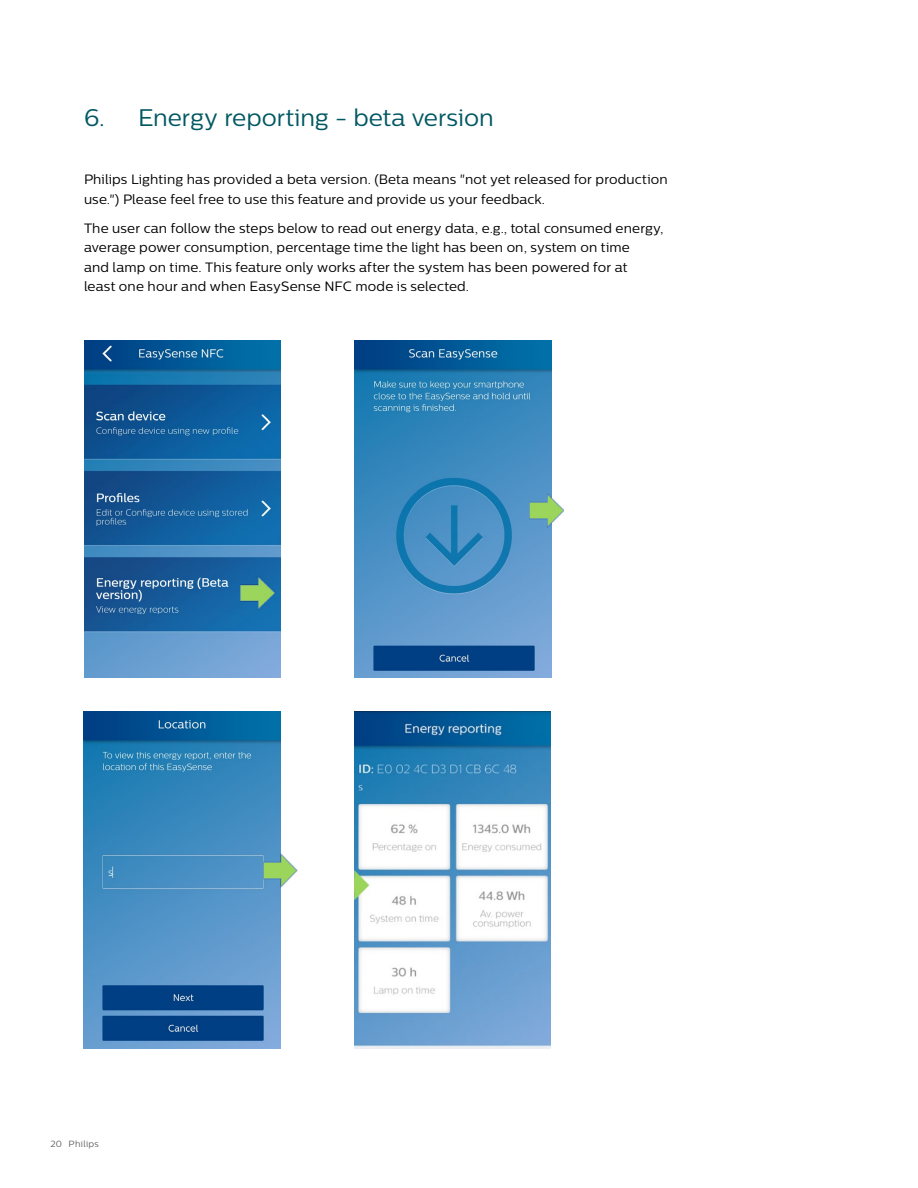
<style>
.page{position:relative;width:918px;height:1188px;background:#fff}
.page>*{position:absolute;margin:0;border:0;box-sizing:border-box;transform-origin:0 0}
.t1{font:24px "Centrale Sans";color:#005862}
.t2{font:13.5px/19.5px "Centrale Sans";letter-spacing:.01em;color:#000}
.t3{font:9px "Centrale Sans";letter-spacing:.03em;color:#636466}
</style>
<div class="page">
<img style="left:354px;top:711px;width:196px;height:337px">
<img style="left:355px;top:340px;width:196px;height:338px">
<img style="left:84px;top:340px;width:196px;height:338px">
<img style="left:84px;top:711px;width:196px;height:337px">
<img style="left:529px;top:494px;width:35px;height:33px">
<img style="left:241px;top:576px;width:34px;height:34px">
<img style="left:263px;top:854px;width:35px;height:33px">
<h1 class="t1" style="left:84px;top:104px;width:411px">6. Energy reporting - beta version</h1>
<p class="t2" style="left:84px;top:169px;width:585px">Philips Lighting has provided a beta version. (Beta means "not yet released for production use.") Please feel free to use this feature and provide us your feedback.</p>
<p class="t2" style="left:84px;top:218px;width:581px">The user can follow the steps below to read out energy data, e.g., total consumed energy, average power consumption, percentage time the light has been on, system on time<br>and lamp on time. This feature only works after the system has been powered for at<br>least one hour and when EasySense NFC mode is selected.</p>
<p class="t3" style="left:51px;top:1138px;width:50px">20 Philips</p>
</div>
